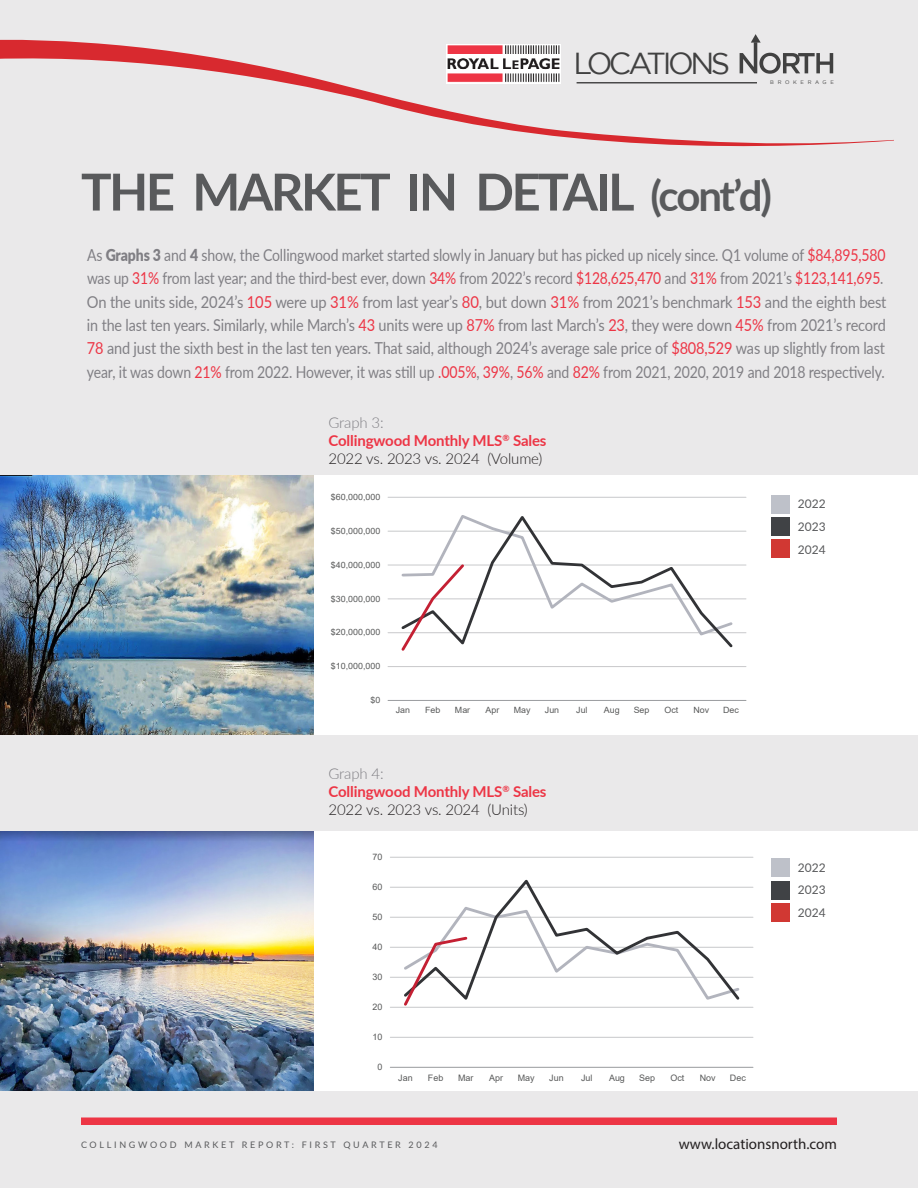
<style>
.page{position:relative;width:918px;height:1188px;background:#eae9ea}
.page>*{position:absolute;margin:0;border:0;box-sizing:border-box;transform-origin:0 0}
.t1{font:700 51px "Lato";letter-spacing:-.05em;color:#595a5c}
.t2{font:30.3px "Gotham";letter-spacing:-.115em;color:#414141}
.t3{font:16.5px/23.4px "Lato";letter-spacing:-.01em;color:#807f84;scale:.85 1}
.t4{font:700 15px/18px "Lato";letter-spacing:-.01em;color:#ed3545}
.t5{font:15px "Myriad Pro";color:#231f20}
.t6{font:12px/22.8px "Lato";color:#595a5c;text-align:justify}
.t7{font:9px "Lato";letter-spacing:.3em;color:#595a5c}
.t8{font:8.85px "Arial";color:#585959}
.t9{font:8.55px "Arial";color:#585959}
.t10{font:5.25px "Gotham";letter-spacing:.7em;color:#414141}
.s1{font-size:42px}
.s2{font-weight:900}
.s3{color:#ed3545}
.s4{font-weight:300;color:#807f84}
.s5{font-weight:300;color:#231f20}
</style>
<div class="page">
<div style="left:0;top:476px;width:918px;height:259px;background:#fff"></div>
<div style="left:0;top:831px;width:918px;height:259px;background:#fff"></div>
<div style="left:771px;top:495px;width:18px;height:18px;background:#bec1c9"></div>
<div style="left:771px;top:517px;width:18px;height:19px;background:#404245"></div>
<div style="left:771px;top:540px;width:18px;height:18px;background:#d13833"></div>
<hr style="left:388px;top:666px;width:358px;height:1px;background:#c7c8ca">
<hr style="left:388px;top:632px;width:358px;height:1px;background:#c7c8ca">
<hr style="left:388px;top:599px;width:358px;height:1px;background:#c7c8ca">
<hr style="left:388px;top:565px;width:358px;height:1px;background:#c7c8ca">
<hr style="left:388px;top:531px;width:358px;height:1px;background:#c7c8ca">
<hr style="left:388px;top:497px;width:358px;height:1px;background:#c7c8ca">
<hr style="left:388px;top:700px;width:358px;height:1px;background:#989a9d">
<svg style="left:399px;top:515px;width:336px;height:136px"></svg>
<div style="left:323px;top:843px;width:434px;height:248px;background:#fff"></div>
<hr style="left:390px;top:1037px;width:363px;height:1px;background:#c7c8ca">
<hr style="left:390px;top:1007px;width:363px;height:1px;background:#c7c8ca">
<hr style="left:390px;top:977px;width:363px;height:1px;background:#c7c8ca">
<hr style="left:390px;top:947px;width:363px;height:1px;background:#c7c8ca">
<hr style="left:390px;top:917px;width:363px;height:1px;background:#c7c8ca">
<hr style="left:390px;top:887px;width:363px;height:1px;background:#c7c8ca">
<hr style="left:390px;top:857px;width:363px;height:1px;background:#c7c8ca">
<hr style="left:390px;top:1067px;width:363px;height:1px;background:#989a9d">
<svg style="left:401px;top:879px;width:341px;height:129px"></svg>
<div style="left:771px;top:859px;width:18px;height:18px;background:#bec1c9"></div>
<div style="left:771px;top:881px;width:18px;height:18px;background:#404245"></div>
<div style="left:771px;top:903px;width:18px;height:19px;background:#d13833"></div>
<div style="left:81px;top:1118px;width:756px;height:7px;background:#ed3545"></div>
<img style="left:0;top:476px;width:314px;height:259px">
<img style="left:0;top:831px;width:314px;height:259px">
<svg style="left:0;top:37px;width:894px;height:110px"></svg>
<h2 class="t2" style="left:573px;top:46px;width:158px">LOCATIONS</h2>
<p class="t10" style="left:770px;top:80px;width:65px">BROKERAGE</p>
<p class="t1" style="left:81px;top:154px;width:692px">THE MARKET IN DETAIL <span class="s1">(cont’d)</span></p>
<p class="t3" style="left:87px;top:242px;width:942px">As <span class="s2">Graphs 3</span> and <span class="s2">4</span> show, the Collingwood market started slowly in January but has picked up nicely since. Q1 volume of <span class="s3">$84,895,580 </span>was up <span class="s3">31%</span> from last year; and the third-best ever, down <span class="s3">34%</span> from 2022’s record <span class="s3">$128,625,470</span> and <span class="s3">31%</span> from 2021’s <span class="s3">$123,141,695</span>.<br>On the units side, 2024’s <span class="s3">105</span> were up <span class="s3">31%</span> from last year’s <span class="s3">80</span>, but down <span class="s3">31%</span> from 2021’s benchmark <span class="s3">153</span> and the eighth best in the last ten years. Similarly, while March’s <span class="s3">43</span> units were up <span class="s3">87%</span> from last March’s <span class="s3">23</span>, they were down <span class="s3">45%</span> from 2021’s record <span class="s3">78</span> and just the sixth best in the last ten years. That said, although 2024’s average sale price of <span class="s3">$808,529</span> was up slightly from last year, it was down <span class="s3">21%</span> from 2022. However, it was still up <span class="s3">.005%</span>, <span class="s3">39%</span>, <span class="s3">56%</span> and <span class="s3">82%</span> from 2021, 2020, 2019 and 2018 respectively.</p>
<p class="t4" style="left:328px;top:412px;width:220px"><span class="s4">Graph 3:<br></span>Collingwood Monthly MLS<sup>®</sup> Sales<br><span class="s5">2022 vs. 2023 vs. 2024 (Volume)</span></p>
<p class="t9" style="left:331px;top:491px;width:51px">$60,000,000</p>
<p class="t9" style="left:331px;top:525px;width:51px">$50,000,000</p>
<p class="t9" style="left:331px;top:559px;width:51px">$40,000,000</p>
<p class="t9" style="left:331px;top:593px;width:51px">$30,000,000</p>
<p class="t9" style="left:331px;top:627px;width:51px">$20,000,000</p>
<p class="t9" style="left:331px;top:660px;width:51px">$10,000,000</p>
<p class="t9" style="left:370px;top:694px;width:11px">$0</p>
<p class="t9" style="left:396px;top:705px;width:16px">Jan</p>
<p class="t9" style="left:425px;top:705px;width:17px">Feb</p>
<p class="t9" style="left:455px;top:705px;width:17px">Mar</p>
<p class="t9" style="left:486px;top:705px;width:15px">Apr</p>
<p class="t9" style="left:514px;top:705px;width:18px">May</p>
<p class="t9" style="left:545px;top:705px;width:16px">Jun</p>
<p class="t9" style="left:576px;top:705px;width:13px">Jul</p>
<p class="t9" style="left:604px;top:705px;width:17px">Aug</p>
<p class="t9" style="left:634px;top:705px;width:17px">Sep</p>
<p class="t9" style="left:665px;top:705px;width:15px">Oct</p>
<p class="t9" style="left:693px;top:705px;width:17px">Nov</p>
<p class="t9" style="left:723px;top:705px;width:17px">Dec</p>
<p class="t4" style="left:328px;top:763px;width:220px"><span class="s4">Graph 4:<br></span>Collingwood Monthly MLS<sup>®</sup> Sales<br><span class="s5">2022 vs. 2023 vs. 2024 (Units)</span></p>
<p class="t8" style="left:373px;top:851px;width:11px">70</p>
<p class="t8" style="left:373px;top:881px;width:11px">60</p>
<p class="t8" style="left:373px;top:911px;width:11px">50</p>
<p class="t8" style="left:373px;top:941px;width:11px">40</p>
<p class="t8" style="left:373px;top:971px;width:11px">30</p>
<p class="t8" style="left:373px;top:1001px;width:11px">20</p>
<p class="t8" style="left:373px;top:1031px;width:11px">10</p>
<p class="t8" style="left:378px;top:1061px;width:6px">0</p>
<p class="t8" style="left:398px;top:1072px;width:16px">Jan</p>
<p class="t8" style="left:428px;top:1072px;width:17px">Feb</p>
<p class="t8" style="left:458px;top:1072px;width:17px">Mar</p>
<p class="t8" style="left:489px;top:1072px;width:15px">Apr</p>
<p class="t8" style="left:518px;top:1072px;width:18px">May</p>
<p class="t8" style="left:549px;top:1072px;width:16px">Jun</p>
<p class="t8" style="left:581px;top:1072px;width:13px">Jul</p>
<p class="t8" style="left:609px;top:1072px;width:17px">Aug</p>
<p class="t8" style="left:639px;top:1072px;width:17px">Sep</p>
<p class="t8" style="left:670px;top:1072px;width:15px">Oct</p>
<p class="t8" style="left:700px;top:1072px;width:17px">Nov</p>
<p class="t8" style="left:730px;top:1072px;width:17px">Dec</p>
<p class="t6" style="left:798px;top:492px;width:29px">2022<br>2023<br>2024</p>
<p class="t6" style="left:798px;top:855px;width:29px">2022<br>2023<br>2024</p>
<p class="t7" style="left:81px;top:1138px;width:358px">COLLINGWOOD MARKET REPORT: FIRST QUARTER 2024</p>
<p class="t5" style="left:679px;top:1134px;width:160px">www.locationsnorth.com</p>
</div>
